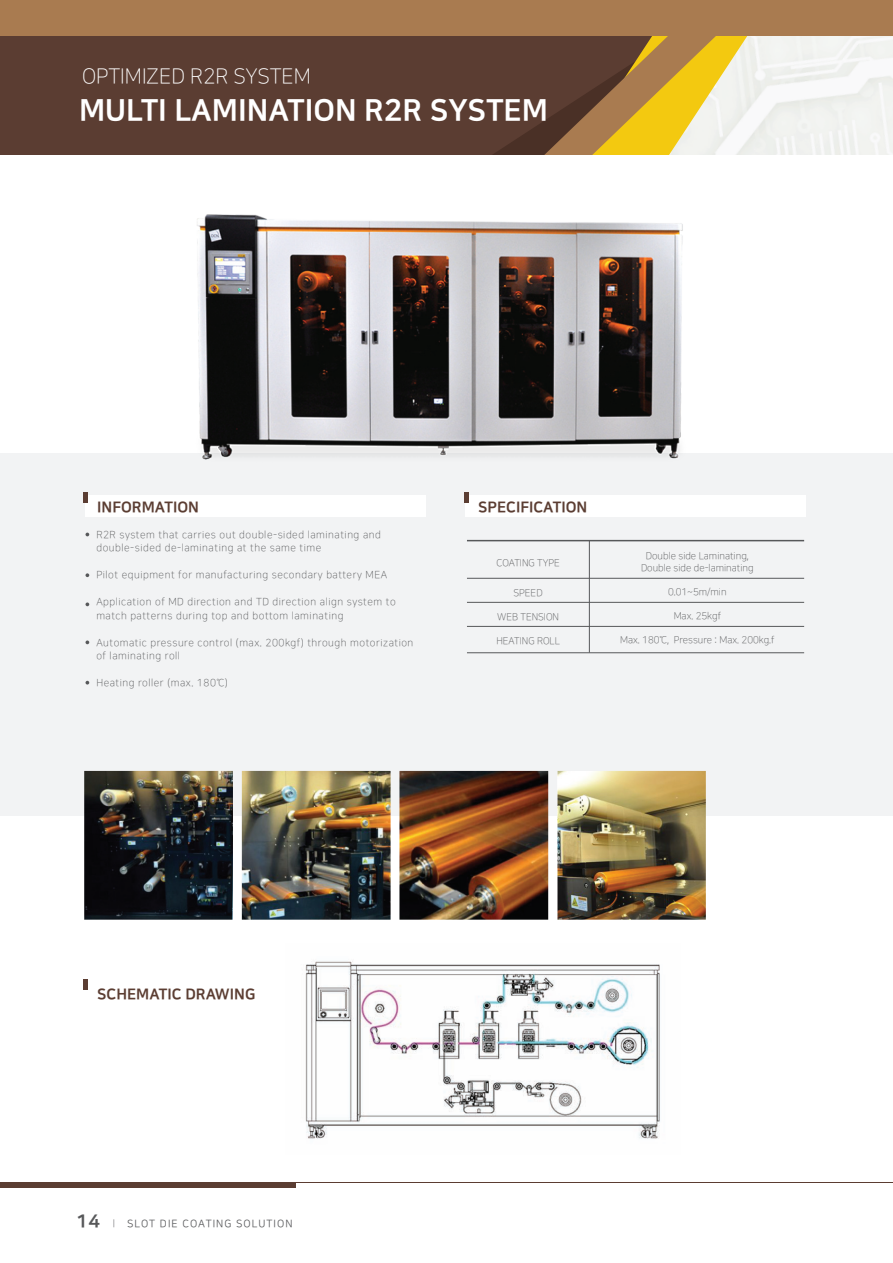
<style>
.page{position:relative;width:893px;height:1263px;background:#fff}
.page>*{position:absolute;margin:0;border:0;box-sizing:border-box;transform-origin:0 0}
.t1{font:30px "Nanum Square EB";color:#fff}
.t2{font:21px "Nanum Square L";color:#fff}
.t3{font:15px "Nanum Square EB";color:#5b3d32}
.t4{font:10.5px "Nanum Square R";letter-spacing:.1em;color:#57585a}
.t5{font:10.2px/13.5px "Nanum Square L";letter-spacing:.05em;color:#57585a}
.t6{font:9.75px/12px "Nanum Square L";color:#57585a;text-align:center}
.s1{font-family:"Nanum Square EB";font-size:18px}
.s2{font-family:"Nanum Square L"}
</style>
<div class="page">
<div style="left:0;top:453px;width:893px;height:363px;background:#f2f3f4"></div>
<div style="left:0;top:33px;width:667px;height:125px;background:#5b3d32"></div>
<img style="left:755px;top:35px;width:138px;height:120px">
<svg style="left:463px;top:35px;width:292px;height:120px"></svg>
<div style="left:0;top:0;width:893px;height:35px;background:#a97b50"></div>
<div style="left:0;top:155px;width:893px;height:59px;background:#fff"></div>
<div style="left:0;top:1182px;width:296px;height:5px;background:#5b3d32"></div>
<hr style="left:0;top:1182px;width:893px;height:1px;background:#5b3d32">
<div style="left:466px;top:495px;width:340px;height:22px;background:#fff"></div>
<svg style="left:86px;top:640px;width:3px;height:4px"></svg>
<svg style="left:86px;top:602px;width:3px;height:4px"></svg>
<svg style="left:86px;top:573px;width:3px;height:4px"></svg>
<hr style="left:467px;top:540px;width:337px;height:1px;background:#57585a">
<hr style="left:467px;top:578px;width:337px;height:1px;background:#57585a">
<hr style="left:589px;top:540px;width:1px;height:112px;background:#57585a">
<hr style="left:467px;top:602px;width:337px;height:1px;background:#57585a">
<hr style="left:467px;top:626px;width:337px;height:1px;background:#57585a">
<hr style="left:467px;top:652px;width:337px;height:1px;background:#57585a">
<div style="left:85px;top:495px;width:340px;height:22px;background:#fff"></div>
<div style="left:83px;top:492px;width:5px;height:11px;background:#5b3d32"></div>
<hr style="left:83px;top:979px;width:4px;height:11px;background:#5b3d32">
<img style="left:84px;top:771px;width:622px;height:149px">
<img style="left:305px;top:961px;width:355px;height:178px">
<img style="left:197px;top:75px;width:518px;height:549px">
<p class="t2" style="left:82px;top:65px;width:231px">OPTIMIZED R2R SYSTEM</p>
<p class="t1" style="left:79px;top:94px;width:470px">MULTI LAMINATION R2R SYSTEM</p>
<p class="t3" style="left:97px;top:499px;width:103px">INFORMATION</p>
<p class="t5" style="left:96px;top:528px;width:286px">R2R system that carries out double-sided laminating and double-sided de-laminating at the same time</p>
<p class="t5" style="left:96px;top:568px;width:292px">Pilot equipment for manufacturing secondary battery MEA</p>
<p class="t5" style="left:96px;top:595px;width:301px">Application of MD direction and TD direction align system to match patterns during top and bottom laminating</p>
<p class="t5" style="left:96px;top:636px;width:319px">Automatic pressure control (max. 200kgf) through motorization of laminating roll</p>
<p class="t5" style="left:96px;top:676px;width:133px">Heating roller (max. 180℃)</p>
<p class="t3" style="left:478px;top:499px;width:111px">SPECIFICATION</p>
<p class="t6" style="left:496px;top:557px;width:65px">COATING TYPE</p>
<p class="t6" style="left:514px;top:587px;width:31px">SPEED</p>
<p class="t6" style="left:497px;top:611px;width:63px">WEB TENSION</p>
<p class="t6" style="left:496px;top:635px;width:65px">HEATING ROLL</p>
<p class="t6" style="left:641px;top:550px;width:114px">Double side Laminating,<br>Double side de-laminating</p>
<p class="t6" style="left:668px;top:586px;width:60px">0.01~5m/min</p>
<p class="t6" style="left:674px;top:610px;width:49px">Max. 25kgf</p>
<p class="t6" style="left:620px;top:634px;width:156px">Max. 180℃, Pressure : Max. 200kg.f</p>
<p class="t3" style="left:97px;top:986px;width:160px">SCHEMATIC DRAWING</p>
<p class="t4" style="left:76px;top:1218px;width:218px"><span class="s1">14</span> <span class="s2">l</span> SLOT DIE COATING SOLUTION</p>
</div>
